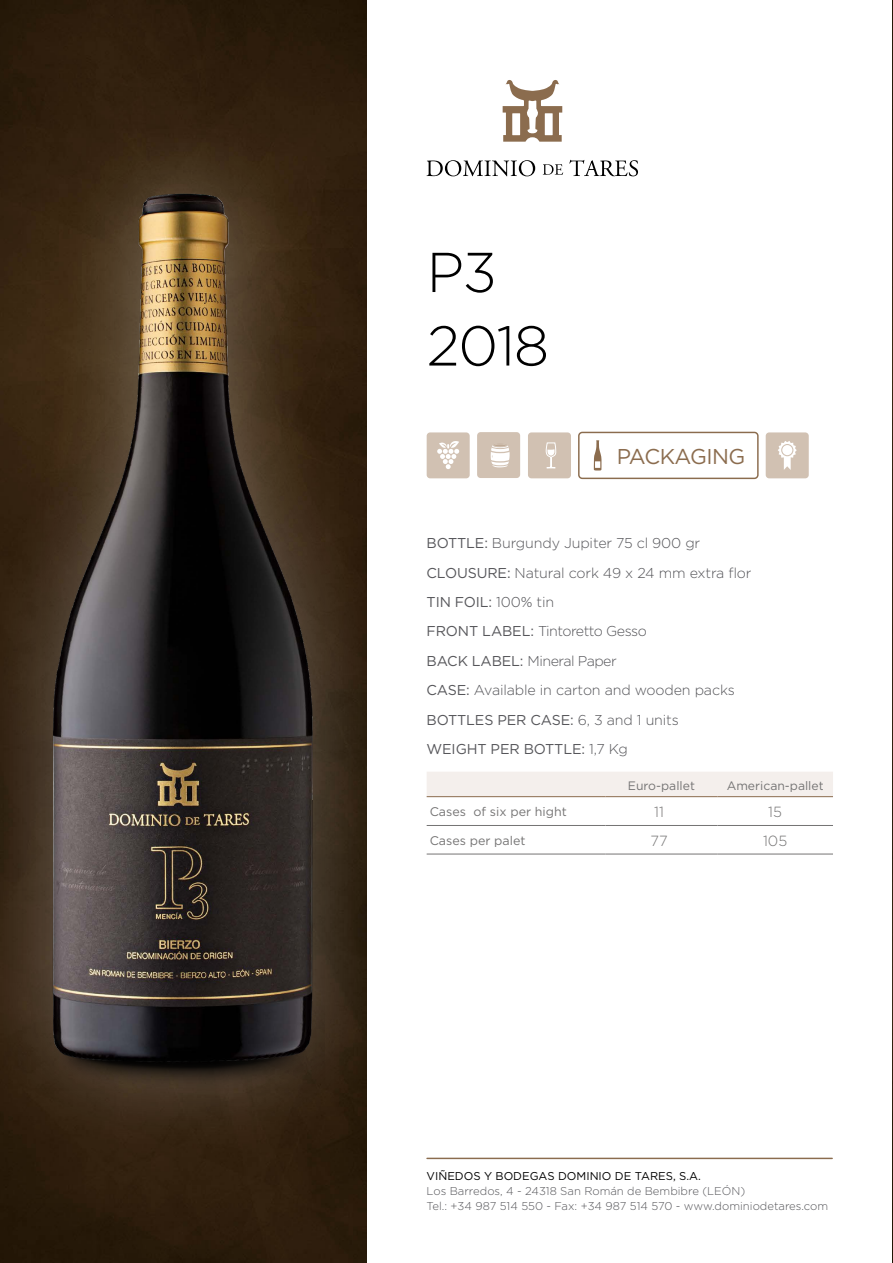
<style>
.page{position:relative;width:893px;height:1263px;background:#fff}
.page>*{position:absolute;margin:0;border:0;box-sizing:border-box;transform-origin:0 0}
.t1{font:300 56.1px/73.5px "Gotham";letter-spacing:-.025em;color:#000}
.t2{font:21.45px "Gotham";letter-spacing:-.03em;color:#8b6c4e}
.t3{font:300 14.7px "Gotham";color:#757474}
.t4{font:300 14.25px/29.4px "Gotham";letter-spacing:-.01em;color:#56565a}
.t5{font:12.45px "Gotham";color:#757474}
.t6{font:12.15px "Gotham";color:#757474}
.t7{font:300 11.4px/15.1px "Gotham";color:#56565a}
.t8{font:11.4px "Gotham";color:#000}
.s1{font-weight:400}
</style>
<div class="page">
<div style="left:766px;top:432px;width:43px;height:46px;background:#d1c1b2;border-radius:3px"></div>
<div style="left:578px;top:432px;width:181px;height:47px;border:1px solid #8b6c4e;border-radius:3px"></div>
<div style="left:528px;top:432px;width:43px;height:46px;background:#d1c1b2;border-radius:3px"></div>
<div style="left:427px;top:432px;width:43px;height:46px;background:#d1c1b2;border-radius:3px"></div>
<svg style="left:437px;top:441px;width:22px;height:28px"></svg>
<svg style="left:545px;top:442px;width:12px;height:27px"></svg>
<svg style="left:594px;top:440px;width:8px;height:30px"></svg>
<svg style="left:778px;top:441px;width:19px;height:29px"></svg>
<div style="left:781px;top:444px;width:12px;height:12px;border:1px solid #d1c1b2;border-radius:50%"></div>
<hr style="left:427px;top:1158px;width:405px;height:1px;background:#8b6c4e">
<svg style="left:427px;top:160px;width:108px;height:16px"></svg>
<svg style="left:543px;top:164px;width:20px;height:11px"></svg>
<svg style="left:569px;top:160px;width:69px;height:16px"></svg>
<svg style="left:503px;top:80px;width:59px;height:62px"></svg>
<div style="left:477px;top:432px;width:43px;height:46px;background:#d1c1b2;border-radius:3px"></div>
<svg style="left:490px;top:444px;width:20px;height:23px"></svg>
<div style="left:427px;top:772px;width:406px;height:25px;background:#f4efec"></div>
<hr style="left:605px;top:796px;width:112px;height:1px;background:#8b6c4e">
<hr style="left:717px;top:796px;width:116px;height:1px;background:#8b6c4e">
<hr style="left:427px;top:825px;width:174px;height:1px;background:#757474">
<hr style="left:605px;top:825px;width:112px;height:1px;background:#757474">
<hr style="left:717px;top:825px;width:116px;height:1px;background:#757474">
<hr style="left:427px;top:854px;width:174px;height:1px;background:#757474">
<hr style="left:605px;top:854px;width:112px;height:1px;background:#757474">
<hr style="left:717px;top:854px;width:116px;height:1px;background:#757474">
<img style="left:892px;top:0;width:1px;height:1263px">
<div style="left:0;top:0;width:366px;height:1263px;background:#2d1c0c"></div>
<div style="left:858px;top:108px;width:35px;height:1056px;background:#fff"></div>
<div style="left:0;top:108px;width:401px;height:1056px;background:#fff;opacity:.3"></div>
<img style="left:43px;top:189px;width:281px;height:901px">
<h1 class="t1" style="left:427px;top:234px;width:124px">P3<br>2018</h1>
<h2 class="t2" style="left:617px;top:443px;width:130px">PACKAGING</h2>
<p class="t4" style="left:427px;top:528px;width:327px"><span class="s1">BOTTLE:</span> Burgundy Jupiter 75 cl 900 gr<br><span class="s1">CLOUSURE:</span> Natural cork 49 x 24 mm extra flor<br><span class="s1">TIN FOIL:</span> 100% tin<br><span class="s1">FRONT LABEL:</span> Tintoretto Gesso<br><span class="s1">BACK LABEL:</span> Mineral Paper<br><span class="s1">CASE:</span> Available in carton and wooden packs<br><span class="s1">BOTTLES PER CASE:</span> 6, 3 and 1 units<br><span class="s1">WEIGHT PER BOTTLE:</span> 1,7 Kg</p>
<p class="t6" style="left:628px;top:778px;width:68px">Euro-pallet</p>
<p class="t6" style="left:727px;top:778px;width:98px">American-pallet</p>
<p class="t5" style="left:430px;top:804px;width:139px">Cases of six per hight</p>
<p class="t3" style="left:654px;top:802px;width:11px">11</p>
<p class="t3" style="left:768px;top:802px;width:15px">15</p>
<p class="t5" style="left:430px;top:832px;width:97px">Cases per palet</p>
<p class="t3" style="left:651px;top:831px;width:19px">77</p>
<p class="t3" style="left:763px;top:831px;width:26px">105</p>
<p class="t8" style="left:427px;top:1168px;width:276px">VIÑEDOS Y BODEGAS DOMINIO DE TARES, S.A.</p>
<p class="t7" style="left:427px;top:1183px;width:403px">Los Barredos, 4 - 24318 San Román de Bembibre (LEÓN)<br>Tel.: +34 987 514 550 - Fax: +34 987 514 570 - www.dominiodetares.com</p>
</div>
